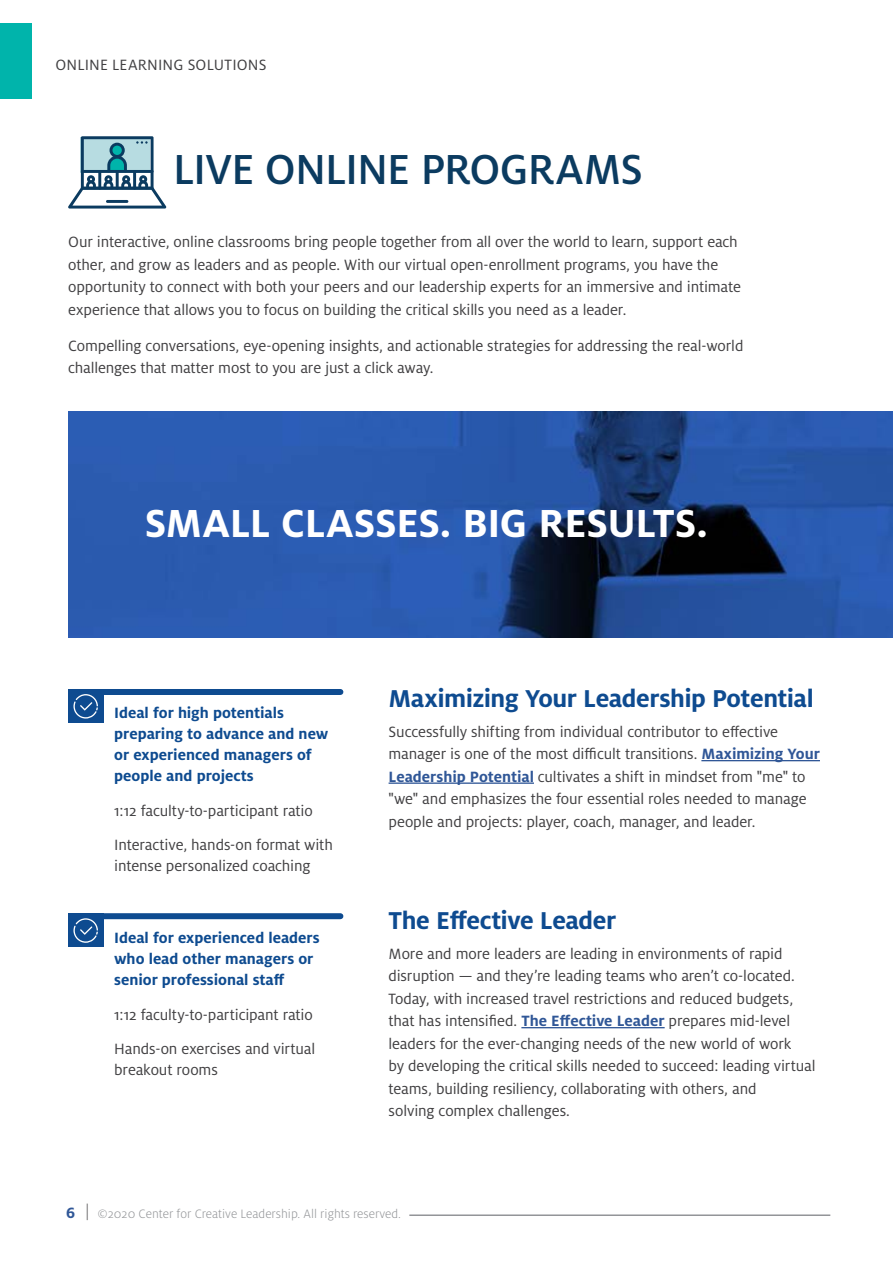
<style>
.page{position:relative;width:893px;height:1263px;background:#fff}
.page>*{position:absolute;margin:0;border:0;box-sizing:border-box;transform-origin:0 0}
.t1{font:500 46.5px "Milo Pro";letter-spacing:-.02em;color:#0b3b60}
.t2{font:700 43.35px "Milo Pro";letter-spacing:-.01em;color:#fff}
.t3{font:700 27px "Milo Pro";letter-spacing:-.02em;color:#0e4b90}
.t4{font:16.5px/22.5px "Milo Pro";letter-spacing:-.005em;color:#414042}
.t5{font:700 16.5px/21px "Milo Pro";color:#0e4b90}
.t6{font:300 13.5px "Milo Pro";color:#939598}
.s1{font-weight:700;color:#305797}
.s2{font-weight:700;font-size:16.5px;color:#305797}
.s3{font-size:16.5px;color:#414042}
</style>
<div class="page">
<hr style="left:409px;top:1214px;width:421px;height:2px;background:#939598">
<div style="left:0;top:23px;width:32px;height:76px;background:#00b4ab"></div>
<img style="left:68px;top:412px;width:825px;height:226px">
<div style="left:71px;top:689px;width:269px;height:6px;background:#0e4b90"></div>
<div style="left:71px;top:913px;width:269px;height:6px;background:#0e4b90"></div>
<hr style="left:701px;top:760px;width:119px;height:1px;background:#305797">
<hr style="left:389px;top:782px;width:145px;height:2px;background:#305797">
<hr style="left:521px;top:1027px;width:144px;height:1px;background:#305797">
<svg style="left:68px;top:136px;width:98px;height:73px"></svg>
<div style="left:68px;top:689px;width:35px;height:34px;background:#0e4b90"></div>
<svg style="left:73px;top:694px;width:25px;height:24px"></svg>
<div style="left:68px;top:913px;width:35px;height:34px;background:#0e4b90"></div>
<svg style="left:73px;top:918px;width:25px;height:25px"></svg>
<p class="t4" style="left:55px;top:54px;width:213px">ONLINE LEARNING SOLUTIONS</p>
<h1 class="t1" style="left:173px;top:144px;width:471px">LIVE ONLINE PROGRAMS</h1>
<p class="t4" style="left:68px;top:231px;width:674px">Our interactive, online classrooms bring people together from all over the world to learn, support each other, and grow as leaders and as people. With our virtual open-enrollment programs, you have the opportunity to connect with both your peers and our leadership experts for an immersive and intimate experience that allows you to focus on building the critical skills you need as a leader.</p>
<p class="t4" style="left:68px;top:334px;width:677px">Compelling conversations, eye-opening insights, and actionable strategies for addressing the real-world challenges that matter most to you are just a click away.</p>
<h2 class="t2" style="left:145px;top:499px;width:565px">SMALL CLASSES. BIG RESULTS.</h2>
<p class="t5" style="left:114px;top:703px;width:216px">Ideal for high potentials preparing to advance and new or experienced managers of people and projects</p>
<p class="t4" style="left:114px;top:794px;width:220px;line-height:34.5px">1:12 faculty-to-participant ratio<br>Interactive, hands-on format with</p>
<p class="t4" style="left:114px;top:855px;width:198px">intense personalized coaching</p>
<p class="t5" style="left:114px;top:927px;width:207px">Ideal for experienced leaders who lead other managers or senior professional staff</p>
<p class="t4" style="left:114px;top:997px;width:203px;line-height:34.5px">1:12 faculty-to-participant ratio<br>Hands-on exercises and virtual</p>
<p class="t4" style="left:114px;top:1059px;width:105px">breakout rooms</p>
<h3 class="t3" style="left:389px;top:684px;width:427px">Maximizing Your Leadership Potential</h3>
<p class="t4" style="left:389px;top:720px;width:433px">Successfully shifting from individual contributor to effective manager is one of the most difficult transitions. <span class="s1">Maximizing Your Leadership Potential</span> cultivates a shift in mindset from "me" to "we" and emphasizes the four essential roles needed to manage people and projects: player, coach, manager, and leader.</p>
<h3 class="t3" style="left:389px;top:906px;width:229px">The Effective Leader</h3>
<p class="t4" style="left:389px;top:942px;width:428px">More and more leaders are leading in environments of rapid disruption — and they’re leading teams who aren’t co-located.<br>Today, with increased travel restrictions and reduced budgets, that has intensified. <span class="s1">The Effective Leader</span> prepares mid-level leaders for the ever-changing needs of the new world of work<br>by developing the critical skills needed to succeed: leading virtual teams, building resiliency, collaborating with others, and<br>solving complex challenges.</p>
<p class="t6" style="left:66px;top:1206px;width:337px"><span class="s2">6</span> <span class="s3">|</span> ©2020 Center for Creative Leadership. All rights reserved.</p>
</div>
